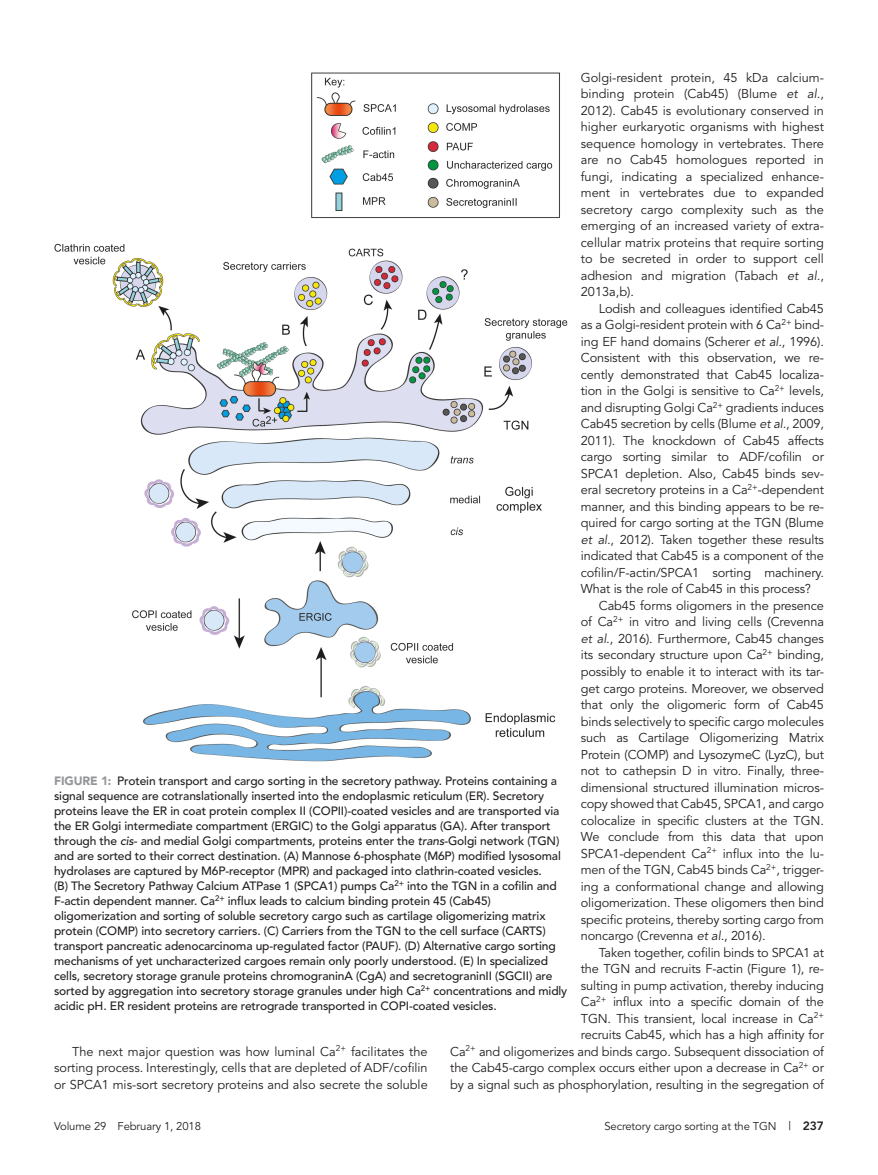
<style>
.page{position:relative;width:878px;height:1175px;background:#fff}
.page>*{position:absolute;margin:0;border:0;box-sizing:border-box;transform-origin:0 0}
.Para{font:12.75px/16.5px "Avenir";letter-spacing:-.01em;color:#231f20;text-align:justify}
.FigCaption{font:500 12px/15px "Avenir";letter-spacing:-.01em;color:#231f20}
.ParaFL{font:11.25px "Avenir";letter-spacing:-.01em;color:#231f20}
.s1{font-style:italic}
.s2{font-weight:900;color:#939598}
.s3{font-size:12px}
.s4{font-weight:800;font-size:12px}
</style>
<div class="page">
<img style="left:54px;top:72px;width:513px;height:689px">
<p class="Para" style="left:580px;top:69px;width:245px">Golgi-resident protein, 45 kDa calcium&shy;binding protein (Cab45) (Blume <span class="s1">et al.</span>, 2012). Cab45 is evolutionary conserved in higher eurkaryotic organisms with highest sequence homology in vertebrates. There are no Cab45 homologues reported in fungi, indicating a specialized enhance&shy;ment in vertebrates due to expanded secretory cargo complexity such as the emerging of an increased variety of extra&shy;cellular matrix proteins that require sorting to be secreted in order to support cell adhesion and migration (Tabach <span class="s1">et al.</span>, 2013a,b).</p>
<p class="Para" style="left:580px;top:300px;width:245px;text-indent:18px">Lodish and colleagues identified Cab45 as a Golgi-resident protein with 6 Ca<sup>2+</sup> bind&shy;ing EF hand domains (Scherer <span class="s1">et al.</span>, 1996).<br>Consistent with this observation, we re&shy;cently demonstrated that Cab45 localiza&shy;tion in the Golgi is sensitive to Ca<sup>2+</sup> levels, and disrupting Golgi Ca<sup>2+</sup> gradients induces Cab45 secretion by cells (Blume <span class="s1">et al.</span>, 2009, 2011). The knockdown of Cab45 affects cargo sorting similar to ADF/cofilin or SPCA1 depletion. Also, Cab45 binds sev&shy;eral secretory proteins in a Ca<sup>2+</sup>-dependent manner, and this binding appears to be re&shy;quired for cargo sorting at the TGN (Blume <span class="s1">et al.</span>, 2012). Taken together these results indicated that Cab45 is a component of the cofilin/F-actin/SPCA1 sorting machinery.<br>What is the role of Cab45 in this process?</p>
<p class="Para" style="left:581px;top:597px;width:245px;text-indent:18px">Cab45 forms oligomers in the presence of Ca<sup>2+</sup> in vitro and living cells (Crevenna <span class="s1">et al.</span>, 2016). Furthermore, Cab45 changes its secondary structure upon Ca<sup>2+</sup> binding, possibly to enable it to interact with its tar&shy;get cargo proteins. Moreover, we observed that only the oligomeric form of Cab45 binds selectively to specific cargo molecules such as Cartilage Oligomerizing Matrix Protein (COMP) and LysozymeC (LyzC), but not to cathepsin D in vitro. Finally, three&shy;dimensional structured illumination micros&shy;copy showed that Cab45, SPCA1, and cargo colocalize in specific clusters at the TGN.<br>We conclude from this data that upon SPCA1-dependent Ca<sup>2+</sup> influx into the lu&shy;men of the TGN, Cab45 binds Ca<sup>2+</sup>, trigger&shy;ing a conformational change and allowing oligomerization. These oligomers then bind specific proteins, thereby sorting cargo from noncargo (Crevenna <span class="s1">et al.</span>, 2016).</p>
<p class="Para" style="left:450px;top:944px;width:375px;text-align:right">Taken together, cofilin binds to SPCA1 at<br>the TGN and recruits F-actin (Figure 1), re-<br>sulting in pump activation, thereby inducing<br>Ca<sup>2+</sup> influx into a specific domain of the<br>TGN. This transient, local increase in Ca<sup>2+<br></sup>recruits Cab45, which has a high affinity for<br>Ca<sup>2+</sup> and oligomerizes and binds cargo. Subsequent dissociation of the Cab45-cargo complex occurs either upon a decrease in Ca<sup>2+</sup> or by a signal such as phosphorylation, resulting in the segregation of</p>
<p class="FigCaption" style="left:54px;top:773px;width:515px"><span class="s2">FIGURE 1:</span> Protein transport and cargo sorting in the secretory pathway. Proteins containing a signal sequence are cotranslationally inserted into the endoplasmic reticulum (ER). Secretory proteins leave the ER in coat protein complex II (COPII)-coated vesicles and are transported via the ER Golgi intermediate compartment (ERGIC) to the Golgi apparatus (GA). After transport through the <span class="s1">cis</span>- and medial Golgi compartments, proteins enter the <span class="s1">trans</span>-Golgi network (TGN) and are sorted to their correct destination. (A) Mannose 6-phosphate (M6P) modified lysosomal hydrolases are captured by M6P-receptor (MPR) and packaged into clathrin-coated vesicles.<br>(B) The Secretory Pathway Calcium ATPase 1 (SPCA1) pumps Ca<sup>2+</sup> into the TGN in a cofilin and F-actin dependent manner. Ca<sup>2+</sup> influx leads to calcium binding protein 45 (Cab45) oligomerization and sorting of soluble secretory cargo such as cartilage oligomerizing matrix protein (COMP) into secretory carriers. (C) Carriers from the TGN to the cell surface (CARTS) transport pancreatic adenocarcinoma up-regulated factor (PAUF). (D) Alternative cargo sorting mechanisms of yet uncharacterized cargoes remain only poorly understood. (E) In specialized cells, secretory storage granule proteins chromograninA (CgA) and secretograninII (SGCII) are sorted by aggregation into secretory storage granules under high Ca<sup>2+</sup> concentrations and midly acidic pH. ER resident proteins are retrograde transported in COPI-coated vesicles.</p>
<p class="Para" style="left:54px;top:1043px;width:375px;text-indent:18px">The next major question was how luminal Ca<sup>2+</sup> facilitates the sorting process. Interestingly, cells that are depleted of ADF/cofilin or SPCA1 mis-sort secretory proteins and also secrete the soluble</p>
<p class="ParaFL" style="left:54px;top:1119px;width:148px">Volume 29 February 1, 2018</p>
<p class="ParaFL" style="left:604px;top:1119px;width:221px">Secretory cargo sorting at the TGN <span class="s3">|</span> <span class="s4">237</span></p>
</div>
